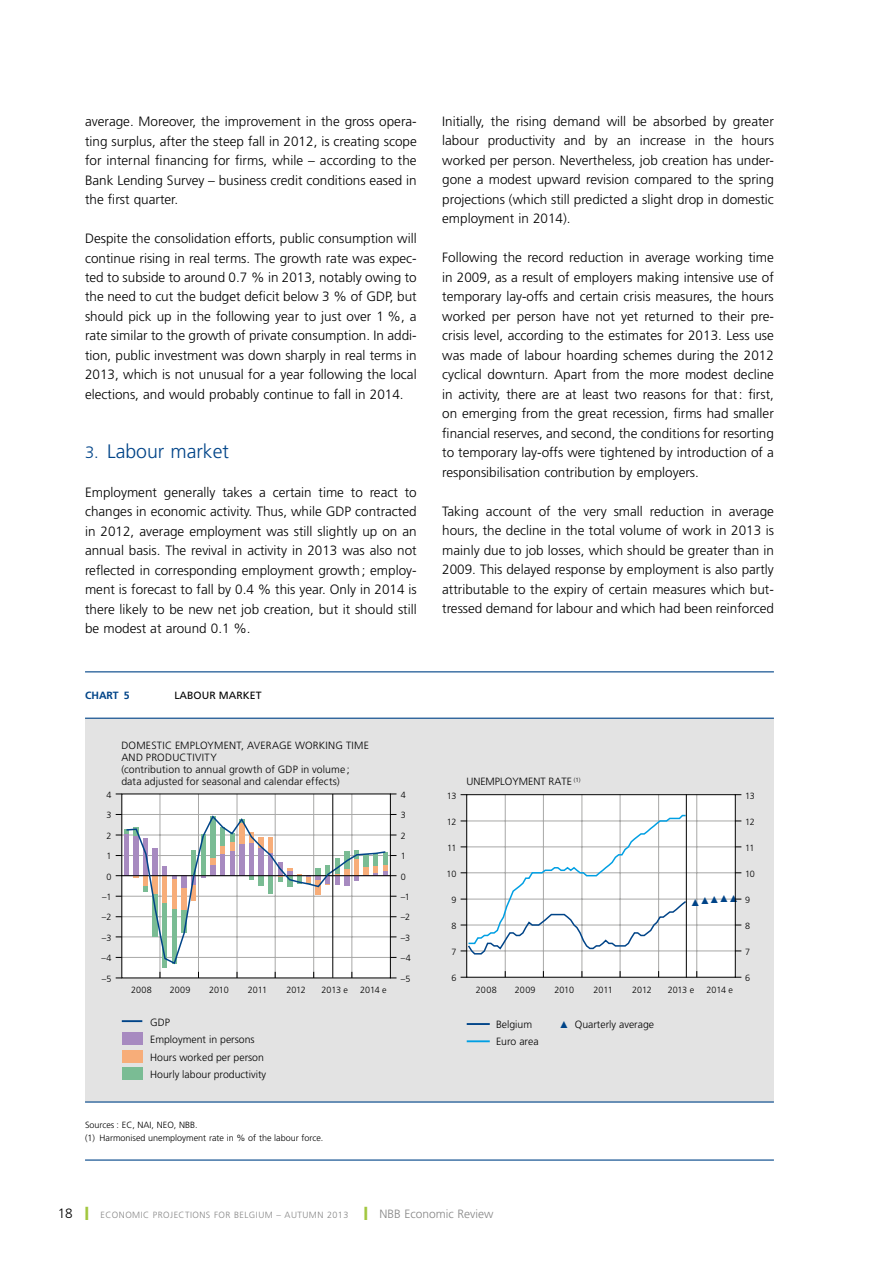
<style>
.page{position:relative;width:893px;height:1263px;background:#fff}
.page>*{position:absolute;margin:0;border:0;box-sizing:border-box;transform-origin:0 0}
.t1{font:300 19.5px "Frutiger LT";color:#048}
.t2{font:300 13.5px/19.5px "Frutiger LT";color:#000;text-align:justify}
.t3{font:300 10.5px/12px "Frutiger LT";color:#000}
.t4{font:10.5px "Frutiger LT";color:#000}
.t5{font:700 10.5px "Frutiger LT";color:#048}
.t6{font:10.5px "Delta Symbol";color:#048}
.t7{font:300 9px/12.8px "Frutiger LT";color:#000}
.t8{font:300 9px "Frutiger LT";letter-spacing:.05em;color:#878787}
.s1{font-size:16.5px}
.s2{font-size:13.5px;color:#000}
.s3{color:#a2c740}
.s4{font-size:12px}
</style>
<div class="page">
<div style="left:85px;top:718px;width:689px;height:384px;background:#e3e3e3"></div>
<hr style="left:85px;top:671px;width:689px;height:1px;background:#048">
<hr style="left:85px;top:718px;width:689px;height:1px;background:#048">
<hr style="left:85px;top:1101px;width:689px;height:1px;background:#048">
<hr style="left:85px;top:1159px;width:689px;height:1px;background:#048">
<div style="left:122px;top:794px;width:268px;height:184px;background:#fff"></div>
<div style="left:467px;top:795px;width:268px;height:182px;background:#fff"></div>
<hr style="left:351px;top:794px;width:1px;height:184px;background:#a8a8a7">
<hr style="left:313px;top:794px;width:1px;height:184px;background:#a8a8a7">
<hr style="left:275px;top:794px;width:1px;height:184px;background:#a8a8a7">
<hr style="left:237px;top:794px;width:1px;height:184px;background:#a8a8a7">
<hr style="left:198px;top:794px;width:1px;height:184px;background:#a8a8a7">
<hr style="left:160px;top:794px;width:1px;height:184px;background:#a8a8a7">
<div style="left:162px;top:903px;width:5px;height:64px;background:#7abc94"></div>
<svg style="left:116px;top:814px;width:280px;height:151px"></svg>
<hr style="left:696px;top:795px;width:1px;height:182px;background:#a8a8a7">
<hr style="left:658px;top:795px;width:1px;height:182px;background:#a8a8a7">
<hr style="left:620px;top:795px;width:1px;height:182px;background:#a8a8a7">
<hr style="left:582px;top:795px;width:1px;height:182px;background:#a8a8a7">
<hr style="left:543px;top:795px;width:1px;height:182px;background:#a8a8a7">
<hr style="left:505px;top:795px;width:1px;height:182px;background:#a8a8a7">
<hr style="left:467px;top:820px;width:268px;height:1px;background:#a8a8a7">
<hr style="left:467px;top:846px;width:268px;height:1px;background:#a8a8a7">
<hr style="left:467px;top:872px;width:268px;height:1px;background:#a8a8a7">
<hr style="left:467px;top:899px;width:268px;height:1px;background:#a8a8a7">
<hr style="left:467px;top:925px;width:268px;height:1px;background:#a8a8a7">
<hr style="left:467px;top:950px;width:268px;height:1px;background:#a8a8a7">
<svg style="left:461px;top:814px;width:227px;height:141px"></svg>
<div style="left:122px;top:1067px;width:20px;height:12px;background:#7abc94"></div>
<div style="left:122px;top:1032px;width:20px;height:12px;background:#a78ac0"></div>
<div style="left:122px;top:1050px;width:20px;height:12px;background:#f7ad79"></div>
<hr style="left:122px;top:1020px;width:20px;height:2px;background:#048">
<hr style="left:467px;top:1023px;width:23px;height:2px;background:#048">
<hr style="left:467px;top:1040px;width:23px;height:2px;background:#009fe3">
<hr style="left:686px;top:794px;width:1px;height:183px;background:#000">
<div style="left:466px;top:794px;width:270px;height:183px;border:1px solid #000"></div>
<hr style="left:332px;top:794px;width:1px;height:184px;background:#000">
<p class="t2" style="left:85px;top:112px;width:333px">average. Moreover, the improvement in the gross opera&shy;ting surplus, after the steep fall in 2012, is creating scope for internal financing for firms, while – according to the Bank Lending Survey – business credit conditions eased in the first quarter.</p>
<p class="t2" style="left:85px;top:229px;width:333px">Despite the consolidation efforts, public consumption will continue rising in real terms. The growth rate was expec&shy;ted to subside to around 0.7 % in 2013, notably owing to the need to cut the budget deficit below 3 % of GDP, but should pick up in the following year to just over 1 %, a rate similar to the growth of private consumption. In addi&shy;tion, public investment was down sharply in real terms in 2013, which is not unusual for a year following the local elections, and would probably continue to fall in 2014.</p>
<h1 class="t1" style="left:85px;top:440px;width:145px"><span class="s1">3.</span> Labour market</h1>
<p class="t2" style="left:85px;top:482px;width:333px">Employment generally takes a certain time to react to changes in economic activity. Thus, while GDP contracted in 2012, average employment was still slightly up on an annual basis. The revival in activity in 2013 was also not reflected in corresponding employment growth; employ&shy;ment is forecast to fall by 0.4 % this year. Only in 2014 is there likely to be new net job creation, but it should still be modest at around 0.1 %.</p>
<p class="t5" style="left:85px;top:689px;width:46px">Chart 5</p>
<p class="t4" style="left:174px;top:689px;width:7px">LAB</p>
<p class="t4" style="left:194px;top:689px;width:69px">OUR MARKET</p>
<p class="t3" style="left:121px;top:740px;width:249px">DOMESTIC EMPLOYMENT, AVERAGE WORKING TIME AND PRODUCTIVITY<br>(contribution to annual growth of GDP in volume; data adjusted for seasonal and calendar effects)</p>
<p class="t7" style="left:107px;top:788px;width:7px">4</p>
<p class="t7" style="left:401px;top:788px;width:7px">4</p>
<p class="t7" style="left:107px;top:809px;width:7px">3</p>
<p class="t7" style="left:401px;top:809px;width:7px">3</p>
<p class="t7" style="left:107px;top:829px;width:7px">2</p>
<p class="t7" style="left:401px;top:829px;width:7px">2</p>
<p class="t7" style="left:107px;top:850px;width:7px">1</p>
<p class="t7" style="left:401px;top:850px;width:7px">1</p>
<p class="t7" style="left:107px;top:870px;width:7px">0</p>
<p class="t7" style="left:401px;top:870px;width:7px">0</p>
<p class="t7" style="left:102px;top:890px;width:11px">–1</p>
<p class="t7" style="left:401px;top:890px;width:11px">–1</p>
<p class="t7" style="left:102px;top:911px;width:11px">–2</p>
<p class="t7" style="left:401px;top:911px;width:11px">–2</p>
<p class="t7" style="left:102px;top:931px;width:11px">–3</p>
<p class="t7" style="left:401px;top:931px;width:11px">–3</p>
<p class="t7" style="left:101px;top:952px;width:12px">–4</p>
<p class="t7" style="left:401px;top:952px;width:12px">–4</p>
<p class="t7" style="left:102px;top:972px;width:11px">–5</p>
<p class="t7" style="left:401px;top:972px;width:11px">–5</p>
<p class="t7" style="left:131px;top:983px;width:22px">2008</p>
<p class="t7" style="left:170px;top:983px;width:22px">2009</p>
<p class="t7" style="left:209px;top:983px;width:21px">2010</p>
<p class="t7" style="left:248px;top:983px;width:21px">2011</p>
<p class="t7" style="left:286px;top:983px;width:21px">2012</p>
<p class="t7" style="left:322px;top:983px;width:28px">2013 e</p>
<p class="t7" style="left:360px;top:983px;width:28px">2014 e</p>
<p class="t3" style="left:150px;top:1016px;width:21px">GDP</p>
<p class="t3" style="left:150px;top:1051px;width:115px">Hours worked per person</p>
<p class="t3" style="left:150px;top:1034px;width:106px">Employment in persons</p>
<p class="t3" style="left:150px;top:1068px;width:118px">Hourly labour productivity</p>
<p class="t7" style="left:85px;top:1118px;width:240px">Sources : EC, NAI, NEO, NBB.<br>(1) Harmonised unemployment rate in % of the labour force.</p>
<p class="t2" style="left:442px;top:112px;width:333px">Initially, the rising demand will be absorbed by greater labour productivity and by an increase in the hours worked per person. Nevertheless, job creation has under&shy;gone a modest upward revision compared to the spring projections (which still predicted a slight drop in domestic employment in 2014).</p>
<p class="t2" style="left:442px;top:248px;width:333px">Following the record reduction in average working time in 2009, as a result of employers making intensive use of temporary lay-offs and certain crisis measures, the hours worked per person have not yet returned to their pre&shy;crisis level, according to the estimates for 2013. Less use was made of labour hoarding schemes during the 2012 cyclical downturn. Apart from the more modest decline in activity, there are at least two reasons for that: first, on emerging from the great recession, firms had smaller financial reserves, and second, the conditions for resorting to temporary lay-offs were tightened by introduction of a responsibilisation contribution by employers.</p>
<p class="t2" style="left:442px;top:502px;width:333px">Taking account of the very small reduction in average hours, the decline in the total volume of work in 2013 is mainly due to job losses, which should be greater than in 2009. This delayed response by employment is also partly attributable to the expiry of certain measures which but&shy;tressed demand for labour and which had been reinforced</p>
<p class="t3" style="left:466px;top:776px;width:116px">UNEMPLOYMENT RATE <sup>(1)</sup></p>
<p class="t7" style="left:447px;top:789px;width:11px">13</p>
<p class="t7" style="left:745px;top:789px;width:11px">13</p>
<p class="t7" style="left:447px;top:815px;width:11px">12</p>
<p class="t7" style="left:745px;top:815px;width:11px">12</p>
<p class="t7" style="left:447px;top:841px;width:11px">11</p>
<p class="t7" style="left:745px;top:841px;width:11px">11</p>
<p class="t7" style="left:447px;top:867px;width:11px">10</p>
<p class="t7" style="left:745px;top:867px;width:11px">10</p>
<p class="t7" style="left:451px;top:893px;width:7px">9</p>
<p class="t6" style="left:691px;top:894px;width:48px">★★★★★</p>
<p class="t7" style="left:745px;top:893px;width:7px">9</p>
<p class="t7" style="left:451px;top:919px;width:7px">8</p>
<p class="t7" style="left:745px;top:919px;width:7px">8</p>
<p class="t7" style="left:451px;top:945px;width:7px">7</p>
<p class="t7" style="left:745px;top:945px;width:7px">7</p>
<p class="t7" style="left:451px;top:971px;width:7px">6</p>
<p class="t7" style="left:745px;top:971px;width:7px">6</p>
<p class="t7" style="left:476px;top:983px;width:22px">2008</p>
<p class="t7" style="left:515px;top:983px;width:22px">2009</p>
<p class="t7" style="left:554px;top:983px;width:21px">2010</p>
<p class="t7" style="left:593px;top:983px;width:21px">2011</p>
<p class="t7" style="left:632px;top:983px;width:21px">2012</p>
<p class="t7" style="left:668px;top:983px;width:28px">2013 e</p>
<p class="t7" style="left:707px;top:983px;width:28px">2014 e</p>
<p class="t3" style="left:496px;top:1016px;width:44px;line-height:17.2px">Belgium<br>Euro area</p>
<p class="t3" style="left:575px;top:1018px;width:81px">Quarterly average</p>
<p class="t8" style="left:58px;top:1210px;width:437px"><span class="s2">18</span> <span class="s3">❙</span> Economic projections for Belgium – Autumn 2013 <span class="s3">❙</span> <span class="s4">NBB Economic Review</span></p>
</div>
